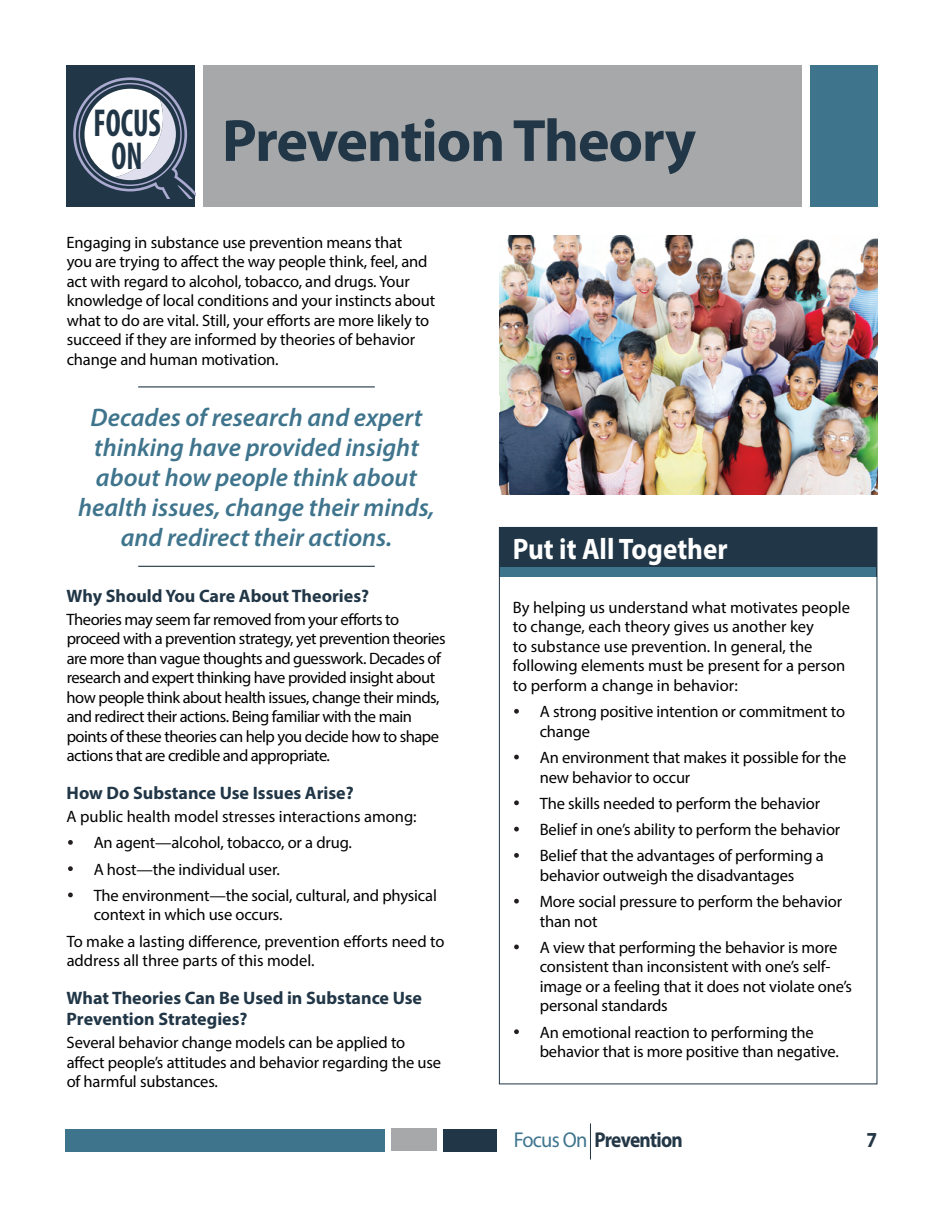
<style>
.page{position:relative;width:944px;height:1214px;background:#fff}
.page>*{position:absolute;margin:0;border:0;box-sizing:border-box;transform-origin:0 0}
.t1{font:700 60px "Myriad Pro";letter-spacing:-.02em;color:#213646}
.t2{font:700 condensed 39px/33px "Myriad Pro";color:#213646;text-align:center;scale:.8 1}
.t3{font:700 29.7px "Myriad Pro";color:#fff;scale:.91 1}
.t4{font:italic 600 25.5px/30px "Myriad Pro";color:#3f748d;text-align:center}
.t5{font:700 21.45px "Myriad Pro";letter-spacing:-.04em;color:#233747;scale:.9 1}
.t6{font:700 21.45px "Myriad Pro";color:#243746;scale:.9 1}
.t7{font:700 18px/21px "Myriad Pro";color:#213646}
.t8{font:16.5px/19.5px "Myriad Pro";letter-spacing:-.01em;color:#000}
.t9{font:16.5px/19.5px "Myriad Pro";letter-spacing:-.03em;color:#000}
.s1{font-weight:400;color:#40758f}
</style>
<div class="page">
<div style="left:499px;top:527px;width:378px;height:557px;background:#fff;border:1px solid #213646"></div>
<hr style="left:138px;top:565px;width:236px;height:2px;background:#213646">
<hr style="left:138px;top:386px;width:236px;height:1px;background:#213646">
<div style="left:809px;top:65px;width:68px;height:142px;background:#3f748d"></div>
<div style="left:67px;top:65px;width:128px;height:142px;background:#213646"></div>
<div style="left:203px;top:65px;width:599px;height:142px;background:#a7a8a9"></div>
<hr style="left:590px;top:1123px;width:1px;height:36px;background:#213646">
<div style="left:391px;top:1128px;width:45px;height:22px;background:#a7a8a9"></div>
<div style="left:443px;top:1128px;width:53px;height:22px;background:#213646"></div>
<div style="left:65px;top:1128px;width:320px;height:22px;background:#3f748d"></div>
<svg style="left:73px;top:77px;width:122px;height:122px"></svg>
<div style="left:79px;top:83px;width:103px;height:103px;border:2px solid #abaad1;border-radius:50%"></div>
<svg style="left:68px;top:840px;width:5px;height:4px"></svg>
<svg style="left:68px;top:866px;width:5px;height:4px"></svg>
<svg style="left:68px;top:892px;width:5px;height:5px"></svg>
<img style="left:499px;top:235px;width:378px;height:259px">
<div style="left:499px;top:526px;width:377px;height:50px;background:#213646"></div>
<div style="left:500px;top:567px;width:375px;height:10px;background:#3f748d"></div>
<svg style="left:514px;top:708px;width:4px;height:5px"></svg>
<svg style="left:514px;top:754px;width:4px;height:5px"></svg>
<svg style="left:514px;top:800px;width:4px;height:5px"></svg>
<svg style="left:514px;top:826px;width:4px;height:5px"></svg>
<svg style="left:514px;top:853px;width:4px;height:4px"></svg>
<svg style="left:514px;top:898px;width:4px;height:5px"></svg>
<svg style="left:514px;top:944px;width:4px;height:5px"></svg>
<svg style="left:514px;top:1029px;width:4px;height:4px"></svg>
<h2 class="t2" style="left:93px;top:105px;width:86px">FOCUS<br>ON</h2>
<h2 class="t1" style="left:222px;top:101px;width:475px">Prevention Theory</h2>
<p class="t8" style="left:67px;top:232px;width:370px">Engaging in substance use prevention means that<br>you are trying to a˝ect the way people think, feel, and act with regard to alcohol, tobacco, and drugs. Your knowledge of local conditions and your instincts about what to do are vital. Still, your e˝orts are more likely to succeed if they are informed by theories of behavior change and human motivation.</p>
<h2 class="t4" style="left:78px;top:402px;width:358px">Decades of research and expert thinking have provided insight about how people think about health issues, change their minds, and redirect their actions.</h2>
<p class="t7" style="left:67px;top:584px;width:304px">Why Should You Care About Theories?</p>
<p class="t9" style="left:67px;top:609px;width:380px">Theories may seem far removed from your e˝orts to proceed with a prevention strategy, yet prevention theories are more than vague thoughts and guesswork. Decades of research and expert thinking have provided insight about how people think about health issues, change their minds, and redirect their actions. Being familiar with the main points of these theories can help you decide how to shape actions that are credible and appropriate.</p>
<p class="t7" style="left:67px;top:782px;width:288px">How Do Substance Use Issues Arise?</p>
<p class="t8" style="left:67px;top:806px;width:351px">A public health model stresses interactions among:</p>
<p class="t8" style="left:94px;top:832px;width:260px">An agent—alcohol, tobacco, or a drug.</p>
<p class="t8" style="left:94px;top:859px;width:188px">A host—the individual user.</p>
<p class="t8" style="left:94px;top:885px;width:344px">The environment—the social, cultural, and physical context in which use occurs.</p>
<p class="t8" style="left:67px;top:931px;width:379px">To make a lasting di˝erence, prevention e˝orts need to address all three parts of this model.</p>
<p class="t7" style="left:67px;top:986px;width:357px">What Theories Can Be Used in Substance Use<br>Prevention Strategies?</p>
<p class="t8" style="left:67px;top:1032px;width:376px">Several behavior change models can be applied to a˝ect people’s attitudes and behavior regarding the use of harmful substances.</p>
<p class="t3" style="left:512px;top:529px;width:237px">Put it All Together</p>
<p class="t8" style="left:512px;top:597px;width:338px">By helping us understand what motivates people to change, each theory gives us another key<br>to substance use prevention. In general, the following elements must be present for a person to perform a change in behavior:</p>
<p class="t8" style="left:539px;top:701px;width:307px">A strong positive intention or commitment to change</p>
<p class="t8" style="left:539px;top:747px;width:308px">An environment that makes it possible for the new behavior to occur</p>
<p class="t8" style="left:539px;top:793px;width:282px">The skills needed to perform the behavior</p>
<p class="t8" style="left:539px;top:819px;width:302px">Belief in one’s ability to perform the behavior</p>
<p class="t8" style="left:539px;top:845px;width:285px">Belief that the advantages of performing a behavior outweigh the disadvantages</p>
<p class="t8" style="left:539px;top:891px;width:304px">More social pressure to perform the behavior than not</p>
<p class="t8" style="left:539px;top:937px;width:314px">A view that performing the behavior is more consistent than inconsistent with one’s self&shy;image or a feeling that it does not violate one’s personal standards</p>
<p class="t8" style="left:539px;top:1021px;width:300px">An emotional reaction to performing the behavior that is more positive than negative.</p>
<h3 class="t5" style="left:513px;top:1125px;width:189px"><span class="s1">Focus On</span> Prevention</h3>
<h3 class="t6" style="left:866px;top:1125px;width:13px">7</h3>
</div>
